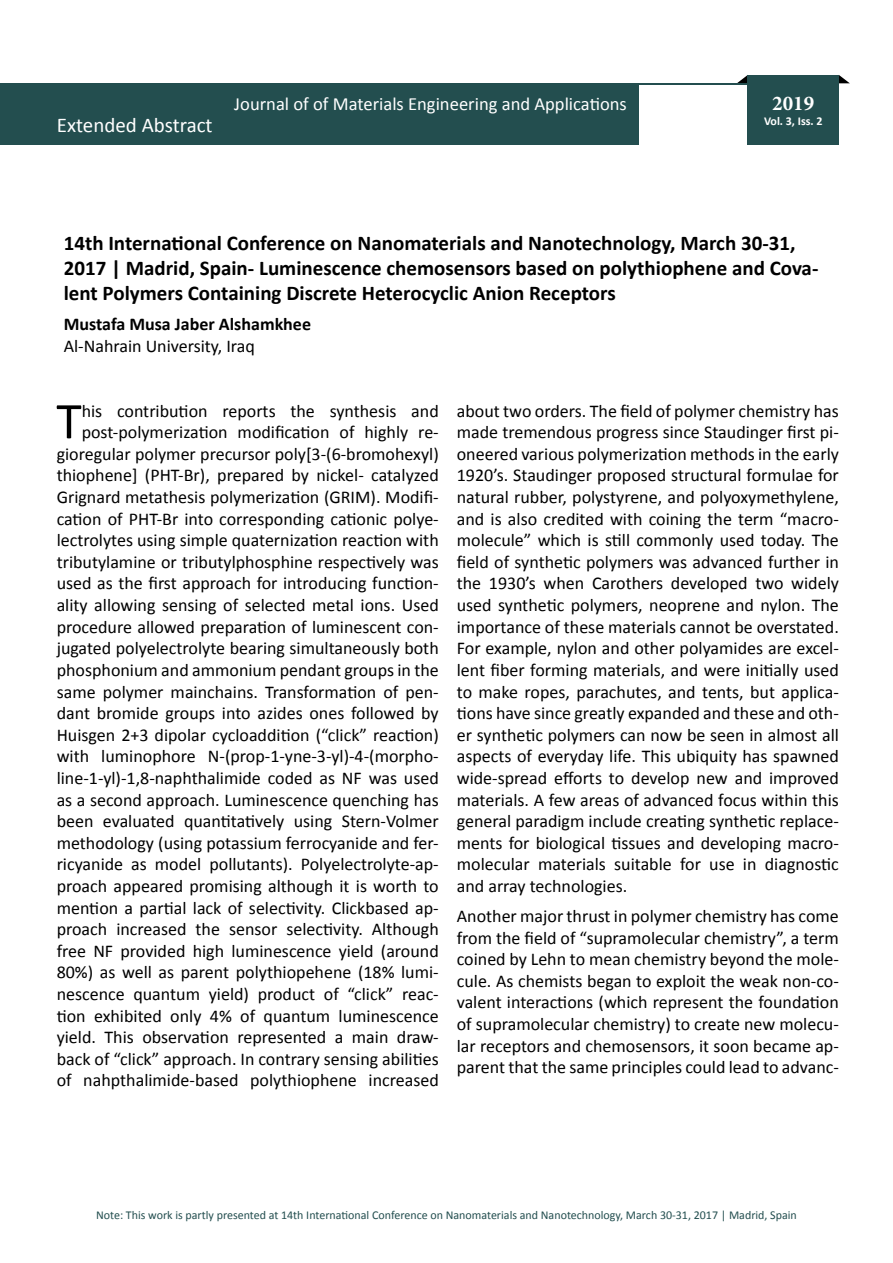
<style>
.page{position:relative;width:893px;height:1263px;background:#fff}
.page>*{position:absolute;margin:0;border:0;box-sizing:border-box;transform-origin:0 0}
.t1{font:52.05px "Calibri";color:#000}
.t2{font:700 21px/25.2px "Calibri";color:#000}
.t3{font:21px "Calibri";color:#fff}
.t4{font:700 21px "Minion Pro";color:#fff}
.t5{font:18.6px "Calibri";color:#fff}
.t6{font:18px/21.6px "Calibri";color:#000;text-align:justify}
.t7{font:700 18px "Calibri";color:#000}
.t8{font:12px "Calibri";color:#234e4f}
.t9{font:700 12px "Calibri";color:#fff}
</style>
<div class="page">
<svg style="left:839px;top:75px;width:11px;height:8px"></svg>
<svg style="left:737px;top:75px;width:11px;height:8px"></svg>
<div style="left:1px;top:83px;width:838px;height:62px;background:#234e4f"></div>
<div style="left:639px;top:85px;width:203px;height:60px;background:#fff"></div>
<div style="left:748px;top:75px;width:91px;height:70px;background:#234e4f"></div>
<p class="t3" style="left:57px;top:112px;width:157px">Extended Abstract</p>
<p class="t5" style="left:234px;top:92px;width:394px">Journal of of Materials Engineering and Applications</p>
<p class="t4" style="left:772px;top:89px;width:43px">2019</p>
<p class="t9" style="left:764px;top:113px;width:60px">Vol. 3, Iss. 2</p>
<p class="t2" style="left:64px;top:230px;width:756px">14th International Conference on Nanomaterials and Nanotechnology, March 30-31,<br>2017 | Madrid, Spain- Luminescence chemosensors based on polythiophene and Cova&shy;lent Polymers Containing Discrete Heterocyclic Anion Receptors</p>
<p class="t7" style="left:64px;top:313px;width:249px">Mustafa Musa Jaber Alshamkhee</p>
<p class="t6" style="left:64px;top:335px;width:193px">Al-Nahrain University, Iraq</p>
<p class="t6" style="left:57px;top:400px;width:384px;text-align:right">his contribution reports the synthesis and post-polymerization modification of highly re&shy;gioregular polymer precursor poly[3-(6-bromohexyl) thiophene] (PHT-Br), prepared by nickel- catalyzed Grignard metathesis polymerization (GRIM). Modifi&shy;cation of PHT-Br into corresponding cationic polye&shy;lectrolytes using simple quaternization reaction with tributylamine or tributylphosphine respectively was used as the first approach for introducing function&shy;ality allowing sensing of selected metal ions. Used procedure allowed preparation of luminescent con&shy;jugated polyelectrolyte bearing simultaneously both phosphonium and ammonium pendant groups in the same polymer mainchains. Transformation of pen&shy;dant bromide groups into azides ones followed by Huisgen 2+3 dipolar cycloaddition (“click” reaction) with luminophore N-(prop-1-yne-3-yl)-4-(morpho&shy;line-1-yl)-1,8-naphthalimide coded as NF was used as a second approach. Luminescence quenching has been evaluated quantitatively using Stern-Volmer methodology (using potassium ferrocyanide and fer&shy;ricyanide as model pollutants). Polyelectrolyte-ap&shy;proach appeared promising although it is worth to mention a partial lack of selectivity. Clickbased ap&shy;proach increased the sensor selectivity. Although free NF provided high luminescence yield (around 80%) as well as parent polythiopehene (18% lumi&shy;nescence quantum yield) product of “click” reac&shy;tion exhibited only 4% of quantum luminescence yield. This observation represented a main draw&shy;back of “click” approach. In contrary sensing abilities of nahpthalimide-based polythiophene increased</p>
<p class="t6" style="left:457px;top:400px;width:384px">about two orders. The field of polymer chemistry has made tremendous progress since Staudinger first pi&shy;oneered various polymerization methods in the early 1920’s. Staudinger proposed structural formulae for natural rubber, polystyrene, and polyoxymethylene, and is also credited with coining the term “macro&shy;molecule” which is still commonly used today. The field of synthetic polymers was advanced further in the 1930’s when Carothers developed two widely used synthetic polymers, neoprene and nylon. The importance of these materials cannot be overstated.<br>For example, nylon and other polyamides are excel&shy;lent fiber forming materials, and were initially used to make ropes, parachutes, and tents, but applica&shy;tions have since greatly expanded and these and oth&shy;er synthetic polymers can now be seen in almost all aspects of everyday life. This ubiquity has spawned wide-spread efforts to develop new and improved materials. A few areas of advanced focus within this general paradigm include creating synthetic replace&shy;ments for biological tissues and developing macro&shy;molecular materials suitable for use in diagnostic and array technologies.</p>
<h1 class="t1" style="left:56px;top:388px;width:27px">T</h1>
<p class="t6" style="left:457px;top:905px;width:384px">Another major thrust in polymer chemistry has come from the field of “supramolecular chemistry”, a term coined by Lehn to mean chemistry beyond the mole&shy;cule. As chemists began to exploit the weak non-co&shy;valent interactions (which represent the foundation of supramolecular chemistry) to create new molecu&shy;lar receptors and chemosensors, it soon became ap&shy;parent that the same principles could lead to advanc-</p>
<p class="t8" style="left:96px;top:1207px;width:702px">Note: This work is partly presented at 14th International Conference on Nanomaterials and Nanotechnology, March 30-31, 2017 | Madrid, Spain</p>
</div>
